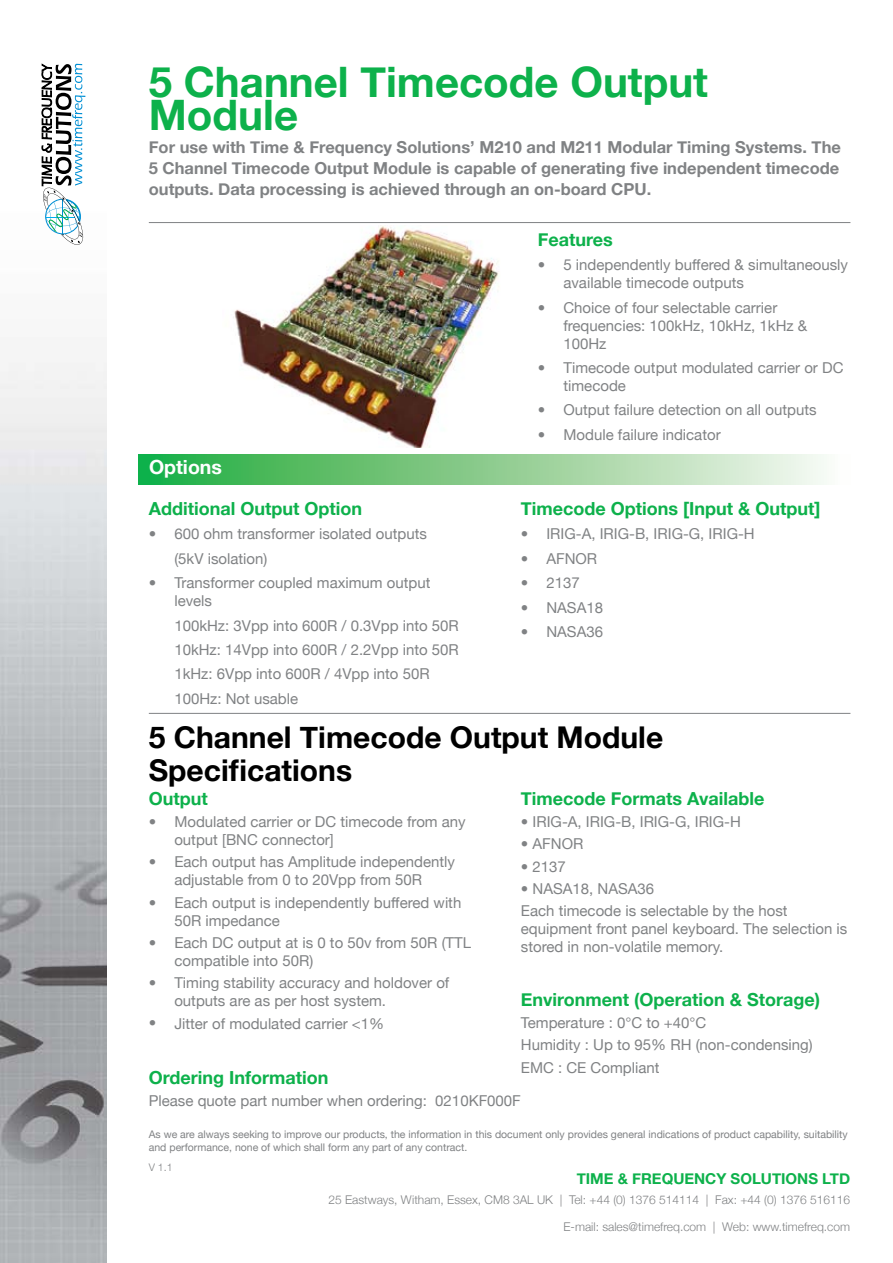
<style>
.page{position:relative;width:893px;height:1263px;background:#fff}
.page>*{position:absolute;margin:0;border:0;box-sizing:border-box;transform-origin:0 0}
.t1{font:700 42px/33px "Helvetica Neue";color:#0db14b}
.t2{font:700 30px/33px "Helvetica Neue";color:#000}
.t3{font:700 19.5px "Helvetica Neue";color:#fff}
.t4{font:700 18px "Helvetica Neue";color:#0db14b}
.t5{font:700 16.5px/21px "Helvetica Neue";color:#808284;text-align:justify}
.t6{font:15px/18px "Helvetica Neue";color:#808284}
.t7{font:700 15px "Helvetica Neue";color:#0db14b}
.t8{font:300 12px "Helvetica Neue";color:#808284}
.t9{font:10.5px/12.6px "Helvetica Neue";color:#808284}
.t10{font:300 10.5px "Helvetica Neue";color:#808284}
</style>
<div class="page">
<img style="left:234px;top:225px;width:265px;height:223px">
<img style="left:0;top:63px;width:106px;height:1200px">
<hr style="left:149px;top:222px;width:701px;height:1px;background:#808284">
<hr style="left:149px;top:713px;width:701px;height:1px;background:#808284">
<svg style="left:42px;top:64px;width:43px;height:181px"></svg>
<svg style="left:138px;top:455px;width:686px;height:29px;background:#89ce91"></svg>
<h1 class="t1" style="left:149px;top:64px;width:561px">5 Channel Timecode Output<br>Module</h1>
<p class="t5" style="left:149px;top:136px;width:694px">For use with Time &amp; Frequency Solutions’ M210 and M211 Modular Timing Systems. The 5 Channel Timecode Output Module is capable of generating five independent timecode outputs. Data processing is achieved through an on-board CPU.</p>
<h3 class="t3" style="left:149px;top:455px;width:74px">Options</h3>
<p class="t4" style="left:149px;top:497px;width:215px">Additional Output Option</p>
<p class="t6" style="left:174px;top:522px;width:254px;line-height:24.3px;text-indent:-26px">• 600 ohm transformer isolated outputs (5kV isolation)</p>
<p class="t6" style="left:174px;top:574px;width:258px;text-indent:-26px">• Transformer coupled maximum output levels</p>
<p class="t6" style="left:174px;top:613px;width:286px;line-height:24.3px">100kHz: 3Vpp into 600R / 0.3Vpp into 50R<br>10kHz: 14Vpp into 600R / 2.2Vpp into 50R<br>1kHz: 6Vpp into 600R / 4Vpp into 50R<br>100Hz: Not usable</p>
<p class="t4" style="left:538px;top:228px;width:77px">Features</p>
<p class="t6" style="left:563px;top:256px;width:286px;text-indent:-26px">• 5 independently buffered &amp; simultaneously available timecode outputs</p>
<p class="t6" style="left:563px;top:298px;width:245px;text-indent:-26px">• Choice of four selectable carrier frequencies: 100kHz, 10kHz, 1kHz &amp;<br>100Hz</p>
<p class="t6" style="left:563px;top:358px;width:282px;text-indent:-26px">• Timecode output modulated carrier or DC timecode</p>
<p class="t6" style="left:538px;top:401px;width:280px">• Output failure detection on all outputs</p>
<p class="t6" style="left:538px;top:425px;width:184px">• Module failure indicator</p>
<p class="t4" style="left:521px;top:497px;width:301px">Timecode Options [Input &amp; Output]</p>
<p class="t6" style="left:521px;top:525px;width:235px">• IRIG-A, IRIG-B, IRIG-G, IRIG-H</p>
<p class="t6" style="left:521px;top:549px;width:78px">• AFNOR</p>
<p class="t6" style="left:521px;top:574px;width:60px">• 2137</p>
<p class="t6" style="left:521px;top:598px;width:84px">• NASA18</p>
<p class="t6" style="left:521px;top:622px;width:84px">• NASA36</p>
<h2 class="t2" style="left:149px;top:720px;width:516px">5 Channel Timecode Output Module<br>Specifications</h2>
<p class="t4" style="left:149px;top:787px;width:61px">Output</p>
<p class="t6" style="left:174px;top:813px;width:293px;text-indent:-26px">• Modulated carrier or DC timecode from any output [BNC connector]</p>
<p class="t6" style="left:149px;top:853px;width:308px;text-align:center">• Each output has Amplitude independently adjustable from 0 to 20Vpp from 50R</p>
<p class="t6" style="left:174px;top:893px;width:289px;text-indent:-26px">• Each output is independently buffered with<br>50R impedance</p>
<p class="t6" style="left:174px;top:933px;width:298px;text-indent:-26px">• Each DC output at is 0 to 50v from 50R (TTL compatible into 50R)</p>
<p class="t6" style="left:174px;top:974px;width:277px;text-indent:-26px">• Timing stability accuracy and holdover of outputs are as per host system.</p>
<p class="t6" style="left:149px;top:1014px;width:237px">• Jitter of modulated carrier &lt;1%</p>
<p class="t4" style="left:521px;top:787px;width:245px">Timecode Formats Available</p>
<p class="t6" style="left:521px;top:813px;width:221px">• IRIG-A, IRIG-B, IRIG-G, IRIG-H</p>
<p class="t6" style="left:521px;top:835px;width:64px">• AFNOR</p>
<p class="t6" style="left:521px;top:857px;width:47px">• 2137</p>
<p class="t6" style="left:521px;top:877px;width:268px;line-height:22.2px">• NASA18, NASA36<br>Each timecode is selectable by the host</p>
<p class="t6" style="left:521px;top:920px;width:328px">equipment front panel keyboard. The selection is stored in non-volatile memory.</p>
<p class="t4" style="left:521px;top:988px;width:301px">Environment (Operation &amp; Storage)</p>
<p class="t6" style="left:521px;top:1011px;width:293px;line-height:22.2px">Temperature : 0°C to +40°C<br>Humidity : Up to 95% RH (non-condensing)<br>EMC : CE Compliant</p>
<p class="t4" style="left:149px;top:1067px;width:181px">Ordering Information</p>
<p class="t6" style="left:149px;top:1092px;width:374px">Please quote part number when ordering: 0210KF000F</p>
<p class="t9" style="left:149px;top:1128px;width:700px">As we are always seeking to improve our products, the information in this document only provides general indications of product capability, suitability and performance, none of which shall form any part of any contract.</p>
<p class="t10" style="left:149px;top:1161px;width:25px">V 1.1</p>
<p class="t7" style="left:577px;top:1170px;width:19px">Time</p>
<p class="t7" style="left:618px;top:1170px;width:153px">&amp; Frequency Solutio</p>
<p class="t7" style="left:797px;top:1170px;width:35px">ns Ltd</p>
<p class="t8" style="left:328px;top:1192px;width:523px">25 Eastways, Witham, Essex, CM8 3AL UK | Tel: +44 (0) 1376 514114 | Fax: +44 (0) 1376 516116</p>
<p class="t8" style="left:563px;top:1219px;width:288px">E-mail: sales@timefreq.com | Web: www.timefreq.com</p>
</div>
